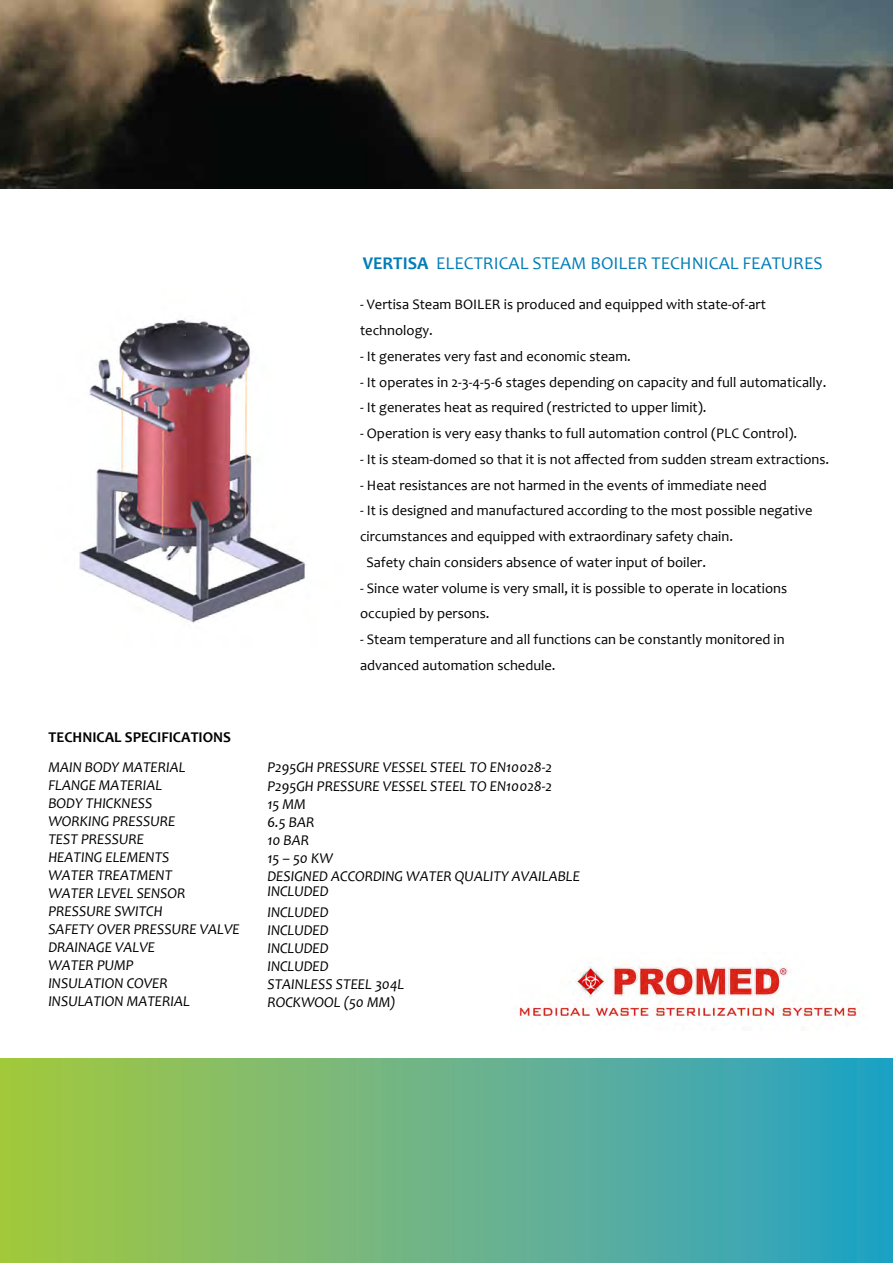
<style>
.page{position:relative;width:893px;height:1263px;background:#fff}
.page>*{position:absolute;margin:0;border:0;box-sizing:border-box;transform-origin:0 0}
.t1{font:18px "Candara";color:#007db7}
.t2{font:italic 15px/18px "Candara";color:#000}
.t3{font:700 15px "Candara";color:#000}
.t4{font:14.55px/25.8px "Candara";color:#000}
.s1{font-weight:700}
</style>
<div class="page">
<img style="left:79px;top:318px;width:227px;height:305px">
<img style="left:0;top:0;width:893px;height:188px">
<svg style="left:0;top:1058px;width:893px;height:205px;background:#68b485"></svg>
<img style="left:517px;top:964px;width:343px;height:66px">
<p class="t1" style="left:363px;top:252px;width:461px"><span class="s1">VERTISA</span> ELECTRICAL STEAM BOILER TECHNICAL FEATURES</p>
<p class="t4" style="left:360px;top:292px;width:407px">- Vertisa Steam BOILER is produced and equipped with state-of-art technology.</p>
<p class="t4" style="left:360px;top:343px;width:272px">- It generates very fast and economic steam.</p>
<p class="t4" style="left:360px;top:369px;width:468px">- It operates in 2-3-4-5-6 stages depending on capacity and full automatically.</p>
<p class="t4" style="left:360px;top:395px;width:348px">- It generates heat as required (restricted to upper limit).</p>
<p class="t4" style="left:360px;top:420px;width:439px">- Operation is very easy thanks to full automation control (PLC Control).</p>
<p class="t4" style="left:360px;top:446px;width:471px">- It is steam-domed so that it is not affected from sudden stream extractions.</p>
<p class="t4" style="left:360px;top:472px;width:408px">- Heat resistances are not harmed in the events of immediate need</p>
<p class="t4" style="left:360px;top:498px;width:454px">- It is designed and manufactured according to the most possible negative</p>
<p class="t4" style="left:360px;top:523px;width:374px">circumstances and equipped with extraordinary safety chain.</p>
<p class="t4" style="left:366px;top:549px;width:341px">Safety chain considers absence of water input of boiler.</p>
<p class="t4" style="left:360px;top:575px;width:429px">- Since water volume is very small, it is possible to operate in locations occupied by persons.</p>
<p class="t4" style="left:360px;top:626px;width:426px">- Steam temperature and all functions can be constantly monitored in advanced automation schedule.</p>
<p class="t3" style="left:49px;top:727px;width:184px">TECHNICAL SPECIFICATIONS</p>
<p class="t2" style="left:48px;top:758px;width:193px">MAIN BODY MATERIAL<br>FLANGE MATERIAL<br>BODY THICKNESS<br>WORKING PRESSURE<br>TEST PRESSURE<br>HEATING ELEMENTS<br>WATER TREATMENT<br>WATER LEVEL SENSOR<br>PRESSURE SWITCH<br>SAFETY OVER PRESSURE VALVE<br>DRAINAGE VALVE<br>WATER PUMP<br>INSULATION COVER<br>INSULATION MATERIAL</p>
<p class="t2" style="left:267px;top:758px;width:314px">P295GH PRESSURE VESSEL STEEL TO EN10028-2<br>P295GH PRESSURE VESSEL STEEL TO EN10028-2<br>15 MM<br>6.5 BAR<br>10 BAR<br>15 – 50 KW<br>DESIGNED ACCORDING WATER QUALITY AVAILABLE</p>
<p class="t2" style="left:267px;top:881px;width:63px;line-height:20.5px">INCLUDED<br>INCLUDED</p>
<p class="t2" style="left:267px;top:921px;width:138px">INCLUDED<br>INCLUDED<br>INCLUDED<br>STAINLESS STEEL 304L<br>ROCKWOOL (50 MM)</p>
</div>
